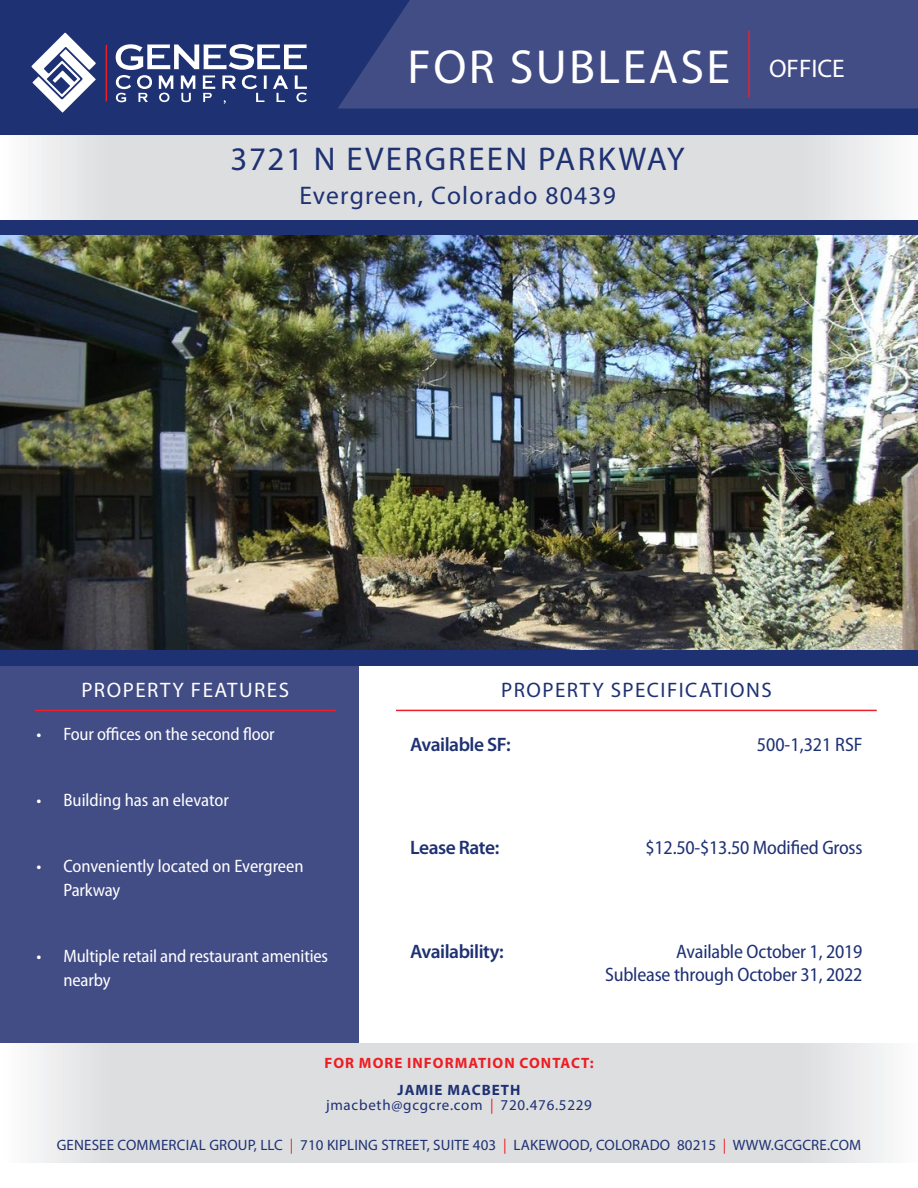
<style>
.page{position:relative;width:918px;height:1188px;background:#fff}
.page>*{position:absolute;margin:0;border:0;box-sizing:border-box;transform-origin:0 0}
.t1{font:48px "Myriad Pro";letter-spacing:.05em;color:#fff}
.t2{font:33px "Myriad Pro";letter-spacing:.07em;color:#1e3173}
.t3{font:25.5px "Myriad Pro";letter-spacing:.05em;color:#1e3173}
.t4{font:25.5px "Myriad Pro";color:#fff}
.t5{font:21px "Myriad Pro";letter-spacing:.07em;color:#1e3173}
.t6{font:21px "Myriad Pro";letter-spacing:.07em;color:#fff}
.t7{font:semi-condensed 19.5px "Myriad Pro";letter-spacing:-.01em;color:#1e3173}
.t8{font:600 19.5px "Myriad Pro";letter-spacing:-.025em;color:#1e3173}
.t9{font:semi-condensed 18px/24px "Myriad Pro";letter-spacing:-.01em;color:#fff}
.t10{font:15px "Myriad Pro";letter-spacing:.01em;color:#1e3173}
.t11{font:15px/15px "Myriad Pro";letter-spacing:.05em;color:#1e3173;text-align:center}
.t12{font:700 15px "Myriad Pro";letter-spacing:.07em;color:#ee1d23}
.s1{font-weight:700}
.s2{color:#ee1d23}
</style>
<div class="page">
<div style="left:0;top:628px;width:358px;height:415px;background:#424c85"></div>
<div style="left:0;top:0;width:918px;height:666px;background:#1e3173"></div>
<svg style="left:338px;top:0;width:580px;height:109px;background:#3f4a83"></svg>
<img style="left:0;top:235px;width:918px;height:415px">
<svg style="left:0;top:135px;width:918px;height:85px;background:#e0e1e3"></svg>
<svg style="left:33px;top:1043px;width:857px;height:119px;background:#dfe0e2"></svg>
<svg style="left:32px;top:33px;width:64px;height:80px"></svg>
<svg style="left:116px;top:44px;width:191px;height:60px"></svg>
<svg style="left:106px;top:44px;width:1px;height:58px"></svg>
<hr style="left:35px;top:710px;width:301px;height:1px;background:#ed1f26">
<hr style="left:748px;top:31px;width:2px;height:66px;background:#ed1f26">
<hr style="left:396px;top:710px;width:481px;height:1px;background:#ed1f26">
<p class="t1" style="left:408px;top:37px;width:324px">FOR SUBLEASE</p>
<p class="t4" style="left:769px;top:53px;width:77px">OFFICE</p>
<p class="t2" style="left:230px;top:139px;width:456px">3721 N EVERGREEN PARKWAY</p>
<p class="t3" style="left:299px;top:180px;width:318px">Evergreen, Colorado 80439</p>
<p class="t6" style="left:81px;top:677px;width:209px">PROPERTY FEATURES</p>
<p class="t9" style="left:37px;top:722px;width:240px">• Four offices on the second floor</p>
<p class="t9" style="left:37px;top:788px;width:194px">• Building has an elevator</p>
<p class="t9" style="left:64px;top:854px;width:242px;text-indent:-27px">• Conveniently located on Evergreen<br>Parkway</p>
<p class="t9" style="left:64px;top:944px;width:266px;text-indent:-27px">• Multiple retail and restaurant amenities nearby</p>
<p class="t5" style="left:501px;top:677px;width:272px">PROPERTY SPECIFICATIONS</p>
<p class="t8" style="left:410px;top:732px;width:102px">Available SF:</p>
<p class="t7" style="left:757px;top:732px;width:107px">500-1,321 RSF</p>
<p class="t8" style="left:410px;top:835px;width:91px">Lease Rate:</p>
<p class="t7" style="left:645px;top:836px;width:219px">$12.50-$13.50 Modified Gross</p>
<p class="t8" style="left:410px;top:939px;width:95px">Availability:</p>
<p class="t7" style="left:676px;top:939px;width:188px">Available October 1, 2019</p>
<p class="t7" style="left:605px;top:962px;width:259px">Sublease through October 31, 2022</p>
<p class="t12" style="left:324px;top:1054px;width:271px">FOR MORE INFORMATION CONTACT:</p>
<p class="t11" style="left:326px;top:1082px;width:267px"><span class="s1">JAMIE MACBETH </span>jmacbeth@gcgcre.com <span class="s2">|</span> 720.476.5229</p>
<p class="t10" style="left:57px;top:1135px;width:806px">GENESEE COMMERCIAL GROUP, LLC <span class="s2">|</span> 710 KIPLING STREET, SUITE 403 <span class="s2">|</span> LAKEWOOD, COLORADO 80215 <span class="s2">|</span> WWW.GCGCRE.COM</p>
</div>
